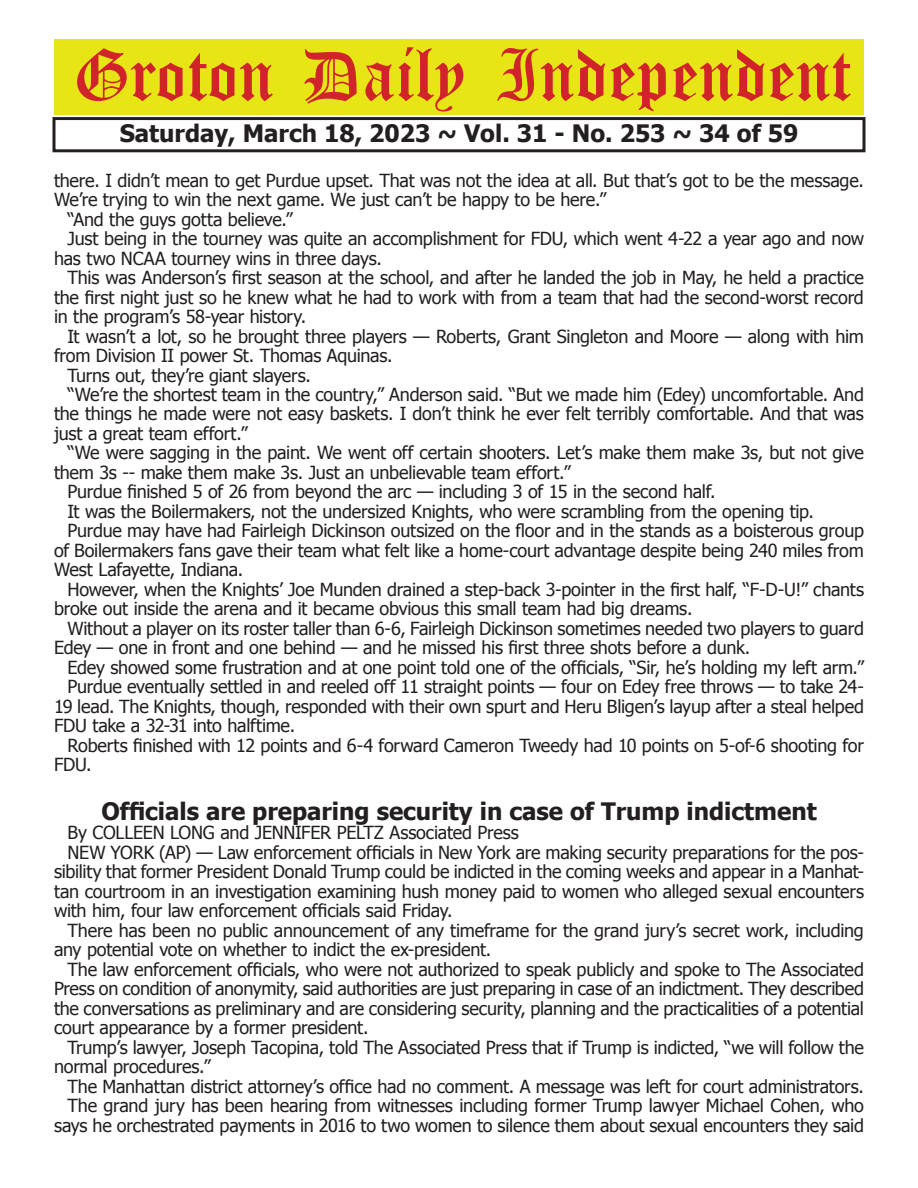
<style>
.page{position:relative;width:918px;height:1188px;background:#fff}
.page>*{position:absolute;margin:0;border:0;box-sizing:border-box;transform-origin:0 0}
.t1{font:54px "Old English Five";color:#d1232a}
.t2{font:700 24px "Tahoma";color:#231f20}
.t3{font:18px "Tahoma";letter-spacing:-.015em;color:#231f20}
</style>
<div class="page">
<div style="left:52px;top:117px;width:814px;height:35px;border:3px solid #231f20"></div>
<div style="left:54px;top:40px;width:810px;height:75px;background:#e7e515"></div>
<h1 class="t1" style="left:73px;top:50px;width:779px">Groton Daily Independent</h1>
<h2 class="t2" style="left:120px;top:116px;width:680px">Saturday, March 18, 2023 ~ Vol. 31 - No. 253 ~ 34 of 59</h2>
<p class="t3" style="left:54px;top:168px;width:811px">there. I didn’t mean to get Purdue upset. That was not the idea at all. But that’s got to be the message.</p>
<p class="t3" style="left:54px;top:187px;width:554px">We’re trying to win the next game. We just can’t be happy to be here.”</p>
<p class="t3" style="left:68px;top:207px;width:227px">“And the guys gotta believe.”</p>
<p class="t3" style="left:68px;top:226px;width:798px">Just being in the tourney was quite an accomplishment for FDU, which went 4-22 a year ago and now</p>
<p class="t3" style="left:54px;top:246px;width:329px">has two NCAA tourney wins in three days.</p>
<p class="t3" style="left:68px;top:265px;width:798px">This was Anderson’s first season at the school, and after he landed the job in May, he held a practice</p>
<p class="t3" style="left:54px;top:285px;width:811px">the first night just so he knew what he had to work with from a team that had the second-worst record</p>
<p class="t3" style="left:54px;top:304px;width:254px">in the program’s 58-year history.</p>
<p class="t3" style="left:68px;top:324px;width:798px">It wasn’t a lot, so he brought three players — Roberts, Grant Singleton and Moore — along with him</p>
<p class="t3" style="left:54px;top:343px;width:340px">from Division II power St. Thomas Aquinas.</p>
<p class="t3" style="left:68px;top:363px;width:245px">Turns out, they’re giant slayers.</p>
<p class="t3" style="left:68px;top:382px;width:798px">“We’re the shortest team in the country,” Anderson said. “But we made him (Edey) uncomfortable. And</p>
<p class="t3" style="left:54px;top:402px;width:811px">the things he made were not easy baskets. I don’t think he ever felt terribly comfortable. And that was</p>
<p class="t3" style="left:54px;top:421px;width:195px">just a great team effort.”</p>
<p class="t3" style="left:68px;top:441px;width:798px">“We were sagging in the paint. We went off certain shooters. Let’s make them make 3s, but not give</p>
<p class="t3" style="left:54px;top:460px;width:518px">them 3s -- make them make 3s. Just an unbelievable team effort.”</p>
<p class="t3" style="left:68px;top:480px;width:650px">Purdue finished 5 of 26 from beyond the arc — including 3 of 15 in the second half.</p>
<p class="t3" style="left:68px;top:499px;width:748px">It was the Boilermakers, not the undersized Knights, who were scrambling from the opening tip.</p>
<p class="t3" style="left:68px;top:519px;width:798px">Purdue may have had Fairleigh Dickinson outsized on the floor and in the stands as a boisterous group</p>
<p class="t3" style="left:54px;top:538px;width:811px">of Boilermakers fans gave their team what felt like a home-court advantage despite being 240 miles from</p>
<p class="t3" style="left:54px;top:558px;width:191px">West Lafayette, Indiana.</p>
<p class="t3" style="left:68px;top:577px;width:798px">However, when the Knights’ Joe Munden drained a step-back 3-pointer in the first half, “F-D-U!” chants</p>
<p class="t3" style="left:54px;top:597px;width:640px">broke out inside the arena and it became obvious this small team had big dreams.</p>
<p class="t3" style="left:68px;top:616px;width:798px">Without a player on its roster taller than 6-6, Fairleigh Dickinson sometimes needed two players to guard</p>
<p class="t3" style="left:54px;top:636px;width:698px">Edey — one in front and one behind — and he missed his first three shots before a dunk.</p>
<p class="t3" style="left:68px;top:655px;width:798px">Edey showed some frustration and at one point told one of the officials, “Sir, he’s holding my left arm.”</p>
<p class="t3" style="left:68px;top:675px;width:798px">Purdue eventually settled in and reeled off 11 straight points — four on Edey free throws — to take 24-</p>
<p class="t3" style="left:54px;top:694px;width:812px">19 lead. The Knights, though, responded with their own spurt and Heru Bligen’s layup after a steal helped</p>
<p class="t3" style="left:54px;top:714px;width:243px">FDU take a 32-31 into halftime.</p>
<p class="t3" style="left:68px;top:733px;width:798px">Roberts finished with 12 points and 6-4 forward Cameron Tweedy had 10 points on 5-of-6 shooting for</p>
<p class="t3" style="left:54px;top:753px;width:39px">FDU.</p>
<h2 class="t2" style="left:101px;top:794px;width:717px">Officials are preparing security in case of Trump indictment</h2>
<p class="t3" style="left:68px;top:821px;width:453px">By COLLEEN LONG and JENNIFER PELTZ Associated Press</p>
<p class="t3" style="left:68px;top:840px;width:798px">NEW YORK (AP) — Law enforcement officials in New York are making security preparations for the pos-</p>
<p class="t3" style="left:54px;top:860px;width:812px">sibility that former President Donald Trump could be indicted in the coming weeks and appear in a Manhat-</p>
<p class="t3" style="left:54px;top:879px;width:812px">tan courtroom in an investigation examining hush money paid to women who alleged sexual encounters</p>
<p class="t3" style="left:54px;top:899px;width:400px">with him, four law enforcement officials said Friday.</p>
<p class="t3" style="left:68px;top:918px;width:798px">There has been no public announcement of any timeframe for the grand jury’s secret work, including</p>
<p class="t3" style="left:54px;top:938px;width:439px">any potential vote on whether to indict the ex-president.</p>
<p class="t3" style="left:68px;top:957px;width:798px">The law enforcement officials, who were not authorized to speak publicly and spoke to The Associated</p>
<p class="t3" style="left:54px;top:977px;width:812px">Press on condition of anonymity, said authorities are just preparing in case of an indictment. They described</p>
<p class="t3" style="left:54px;top:996px;width:812px">the conversations as preliminary and are considering security, planning and the practicalities of a potential</p>
<p class="t3" style="left:54px;top:1016px;width:316px">court appearance by a former president.</p>
<p class="t3" style="left:68px;top:1035px;width:798px">Trump’s lawyer, Joseph Tacopina, told The Associated Press that if Trump is indicted, “we will follow the</p>
<p class="t3" style="left:54px;top:1055px;width:158px">normal procedures.”</p>
<p class="t3" style="left:68px;top:1074px;width:798px">The Manhattan district attorney’s office had no comment. A message was left for court administrators.</p>
<p class="t3" style="left:68px;top:1094px;width:798px">The grand jury has been hearing from witnesses including former Trump lawyer Michael Cohen, who</p>
<p class="t3" style="left:54px;top:1113px;width:811px">says he orchestrated payments in 2016 to two women to silence them about sexual encounters they said</p>
</div>
